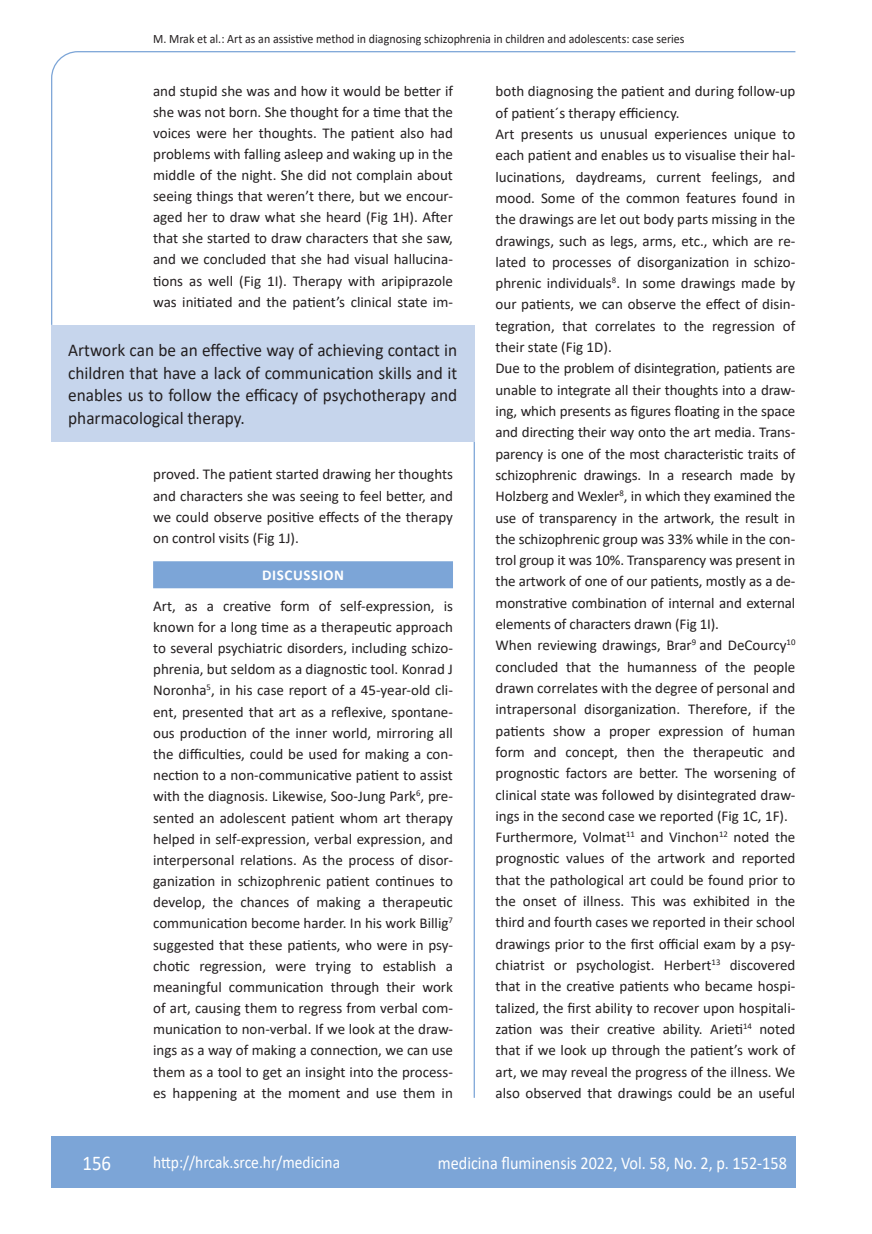
<style>
.page{position:relative;width:872px;height:1234px;background:#fff}
.page>*{position:absolute;margin:0;border:0;box-sizing:border-box;transform-origin:0 0}
.t1{font:21px "Calibri";color:#fff;scale:.9 1}
.anterfile{font:18px/22.5px "Calibri";color:#231f20;text-align:justify;scale:.96 1}
.t2{font:18px "Calibri";color:#fff;scale:.9 1}
.t3{font:17.25px "Calibri";color:#fff;scale:.9 1}
.osnovni_tekst_engl{font:15px/21.3px "Calibri";color:#231f20;text-align:justify}
.naslov_ruler{font:700 15px "Calibri";letter-spacing:.04em;color:#fff}
.glava{font:12.75px "Calibri";color:#231f20;scale:.94 1}
</style>
<div class="page">
<svg style="left:51px;top:51px;width:745px;height:274px"></svg>
<hr style="left:473px;top:325px;width:2px;height:772px;background:#7ca5d7">
<div style="left:51px;top:1135px;width:744px;height:51px;background:#7ca5d7"></div>
<div style="left:51px;top:325px;width:423px;height:117px;background:#c6d5ec"></div>
<div style="left:153px;top:561px;width:300px;height:27px;background:#7ca5d7"></div>
<p class="glava" style="left:153px;top:29px;width:567px">M. Mrak et al.: Art as an assistive method in diagnosing schizophrenia in children and adolescents: case series</p>
<p class="osnovni_tekst_engl" style="left:153px;top:80px;width:301px">and stupid she was and how it would be better if she was not born. She thought for a time that the voices were her thoughts. The patient also had problems with falling asleep and waking up in the middle of the night. She did not complain about seeing things that weren’t there, but we encour&shy;aged her to draw what she heard (Fig 1H). After that she started to draw characters that she saw, and we concluded that she had visual hallucina&shy;tions as well (Fig 1I). Therapy with aripiprazole was initiated and the patient’s clinical state im-</p>
<p class="osnovni_tekst_engl" style="left:495px;top:80px;width:301px">both diagnosing the patient and during follow-up of patient´s therapy efficiency.</p>
<p class="osnovni_tekst_engl" style="left:495px;top:123px;width:301px">Art presents us unusual experiences unique to each patient and enables us to visualise their hal&shy;lucinations, daydreams, current feelings, and mood. Some of the common features found in the drawings are let out body parts missing in the drawings, such as legs, arms, etc., which are re&shy;lated to processes of disorganization in schizo&shy;phrenic individuals<sup>8</sup>. In some drawings made by our patients, we can observe the effect of disin&shy;tegration, that correlates to the regression of their state (Fig 1D).</p>
<p class="osnovni_tekst_engl" style="left:495px;top:357px;width:301px">Due to the problem of disintegration, patients are unable to integrate all their thoughts into a draw&shy;ing, which presents as figures floating in the space and directing their way onto the art media. Trans&shy;parency is one of the most characteristic traits of schizophrenic drawings. In a research made by Holzberg and Wexler<sup>8</sup>, in which they examined the use of transparency in the artwork, the result in the schizophrenic group was 33% while in the con&shy;trol group it was 10%. Transparency was present in the artwork of one of our patients, mostly as a de&shy;monstrative combination of internal and external elements of characters drawn (Fig 1I).</p>
<p class="osnovni_tekst_engl" style="left:495px;top:634px;width:301px">When reviewing drawings, Brar<sup>9</sup> and DeCourcy<sup>10 </sup>concluded that the humanness of the people drawn correlates with the degree of personal and intrapersonal disorganization. Therefore, if the patients show a proper expression of human form and concept, then the therapeutic and prognostic factors are better. The worsening of clinical state was followed by disintegrated draw&shy;ings in the second case we reported (Fig 1C, 1F).</p>
<p class="osnovni_tekst_engl" style="left:495px;top:826px;width:301px">Furthermore, Volmat<sup>11</sup> and Vinchon<sup>12</sup> noted the prognostic values of the artwork and reported that the pathological art could be found prior to the onset of illness. This was exhibited in the third and fourth cases we reported in their school drawings prior to the first official exam by a psy&shy;chiatrist or psychologist. Herbert<sup>13</sup> discovered that in the creative patients who became hospi&shy;talized, the first ability to recover upon hospitali&shy;zation was their creative ability. Arieti<sup>14</sup> noted that if we look up through the patient’s work of art, we may reveal the progress of the illness. We also observed that drawings could be an useful</p>
<p class="anterfile" style="left:68px;top:338px;width:407px">Artwork can be an effective way of achieving contact in children that have a lack of communication skills and it enables us to follow the efficacy of psychotherapy and pharmacological therapy.</p>
<p class="osnovni_tekst_engl" style="left:153px;top:463px;width:301px">proved. The patient started drawing her thoughts and characters she was seeing to feel better, and we could observe positive effects of the therapy on control visits (Fig 1J).</p>
<p class="naslov_ruler" style="left:262px;top:564px;width:83px">DISCUSSION</p>
<p class="osnovni_tekst_engl" style="left:153px;top:594px;width:301px">Art, as a creative form of self-expression, is known for a long time as a therapeutic approach to several psychiatric disorders, including schizo&shy;phrenia, but seldom as a diagnostic tool. Konrad J Noronha<sup>5</sup>, in his case report of a 45-year-old cli&shy;ent, presented that art as a reflexive, spontane&shy;ous production of the inner world, mirroring all the difficulties, could be used for making a con&shy;nection to a non-communicative patient to assist with the diagnosis. Likewise, Soo-Jung Park<sup>6</sup>, pre&shy;sented an adolescent patient whom art therapy helped in self-expression, verbal expression, and interpersonal relations. As the process of disor&shy;ganization in schizophrenic patient continues to develop, the chances of making a therapeutic communication become harder. In his work Billig<sup>7 </sup>suggested that these patients, who were in psy&shy;chotic regression, were trying to establish a meaningful communication through their work of art, causing them to regress from verbal com&shy;munication to non-verbal. If we look at the draw&shy;ings as a way of making a connection, we can use them as a tool to get an insight into the process&shy;es happening at the moment and use them in</p>
<p class="t1" style="left:82px;top:1147px;width:33px">156</p>
<p class="t3" style="left:153px;top:1149px;width:209px">http://hrcak.srce.hr/medicina</p>
<p class="t2" style="left:438px;top:1149px;width:389px">medicina fluminensis 2022, Vol. 58, No. 2, p. 152-158</p>
</div>
